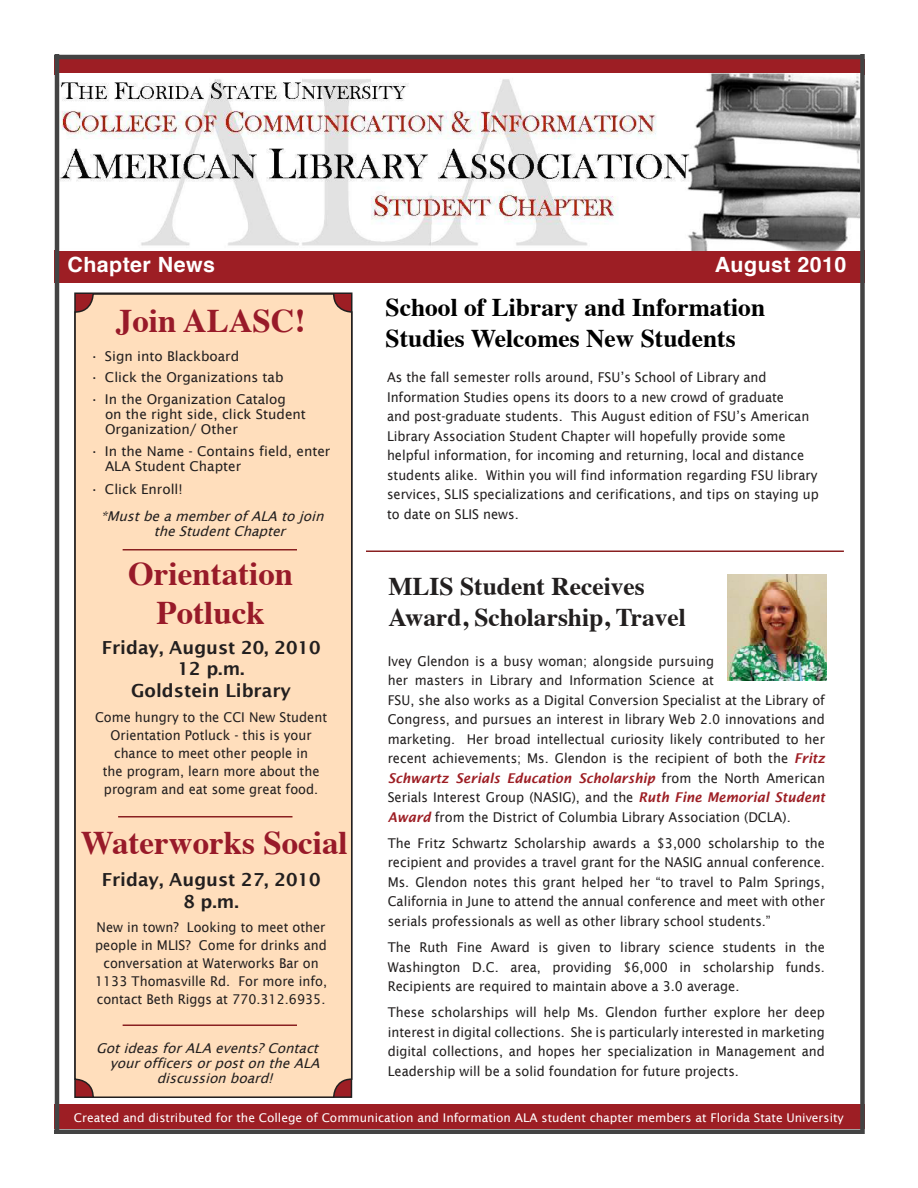
<style>
.page{position:relative;width:918px;height:1188px;background:#fff}
.page>*{position:absolute;margin:0;border:0;box-sizing:border-box;transform-origin:0 0}
.t1{font:700 33px/39.6px "Times";color:#981a29;text-align:center}
.t2{font:700 25.5px/30.6px "Times";color:#000}
.t3{font:700 25.5px/30.6px "Times";color:#221f1f}
.t4{font:700 21px "Helvetica";letter-spacing:.02em;color:#fff}
.t5{font:600 18px/21.6px "Lucida Sans";color:#221f1f;text-align:center}
.t6{font:13.5px/19.5px "Lucida Sans";color:#221f1f;text-align:justify;scale:.95 1}
.t7{font:13.5px/15px "Lucida Sans";color:#221f1f}
.t8{font:italic 13.5px/15px "Lucida Sans";color:#221f1f}
.t9{font:12px "Lucida Sans";color:#fff}
.s1{font-weight:600;font-style:italic;color:#9d1e24}
</style>
<div class="page">
<div style="left:75px;top:294px;width:277px;height:803px;background:#ffdebc;border-radius:18px"></div>
<div style="left:74px;top:293px;width:279px;height:805px;border:2px solid #221f1f;border-radius:18px"></div>
<hr style="left:123px;top:549px;width:174px;height:1px;background:#891f20">
<hr style="left:366px;top:550px;width:478px;height:2px;background:#891f20">
<hr style="left:123px;top:1024px;width:174px;height:2px;background:#891f20">
<img style="left:728px;top:575px;width:98px;height:106px">
<hr style="left:118px;top:816px;width:175px;height:1px;background:#891f20">
<div style="left:54px;top:250px;width:810px;height:33px;background:#9d1e24"></div>
<div style="left:54px;top:59px;width:810px;height:16px;background:#9d1e24"></div>
<hr style="left:54px;top:55px;width:810px;height:4px;background:#434343">
<div style="left:54px;top:1129px;width:810px;height:5px;background:#434343"></div>
<div style="left:54px;top:1104px;width:810px;height:25px;background:#9d1e24"></div>
<img style="left:59px;top:73px;width:801px;height:178px">
<hr style="left:55px;top:54px;width:4px;height:1080px;background:#434343">
<div style="left:860px;top:54px;width:5px;height:1080px;background:#434343"></div>
<h3 class="t4" style="left:68px;top:256px;width:149px">Chapter News</h3>
<h3 class="t4" style="left:715px;top:257px;width:133px">August 2010</h3>
<h1 class="t1" style="left:116px;top:304px;width:191px">Join ALASC!</h1>
<p class="t7" style="left:90px;top:348px;width:151px">• Sign into Blackboard</p>
<p class="t7" style="left:90px;top:370px;width:195px">• Click the Organizations tab</p>
<p class="t7" style="left:105px;top:392px;width:202px;text-indent:-15px">• In the Organization Catalog<br>on the right side, click Student<br>Organization/ Other</p>
<p class="t7" style="left:105px;top:443px;width:227px;text-indent:-15px">• In the Name - Contains field, enter<br>ALA Student Chapter</p>
<p class="t7" style="left:90px;top:481px;width:94px">• Click Enroll!</p>
<p class="t8" style="left:154px;top:510px;width:175px;text-indent:-53px">*Mustbe a memberof ALA to join the StudentChapter</p>
<h1 class="t1" style="left:128px;top:557px;width:166px">Orientation<br>Potluck</h1>
<h3 class="t5" style="left:102px;top:638px;width:220px">Friday, August 20, 2010<br>12 p.m.<br>Goldstein Library</h3>
<p class="t6" style="left:95px;top:709px;width:246px;line-height:18px;text-align:center">Come hungry to the CCI New Student<br>Orientation Potluck - this is your chance to meet other people in<br>the program, learn more about the program and eat some great food.</p>
<h1 class="t1" style="left:81px;top:826px;width:268px">Waterworks Social</h1>
<h3 class="t5" style="left:102px;top:870px;width:220px">Friday, August 27, 2010<br>8 p.m.</h3>
<p class="t6" style="left:95px;top:920px;width:246px;line-height:18px;text-align:center">New in town? Looking to meet other people in MLIS? Come for drinks and conversation at Waterworks Bar on 1133 Thomasville Rd. For more info, contact Beth Riggs at 770.312.6935.</p>
<p class="t8" style="left:96px;top:1042px;width:227px">Gotideas forALA events?Contact</p>
<p class="t8" style="left:110px;top:1057px;width:215px">yourofficers orposton the ALA</p>
<p class="t8" style="left:157px;top:1071px;width:121px">discussion board!</p>
<h2 class="t2" style="left:386px;top:295px;width:381px">School of Library and Information<br>Studies Welcomes New Students</h2>
<p class="t6" style="left:387px;top:369px;width:456px;text-align:left">As the fall semester rolls around, FSU’s School of Library and Information Studies opens its doors to a new crowd of graduate<br>and post-graduate students. This August edition of FSU’s American Library Association Student Chapter will hopefully provide some helpful information, for incoming and returning, local and distance students alike. Within you will find information regarding FSU library services, SLIS specializations and cerifications, and tips on staying up to date on SLIS news.</p>
<h2 class="t3" style="left:388px;top:574px;width:299px">MLIS Student Receives<br>Award, Scholarship, Travel</h2>
<p class="t6" style="left:388px;top:652px;width:462px;text-align:left">Ivey Glendon is a busy woman; alongside pursuing<br>her masters in Library and Information Science at<br>FSU, she also works as a Digital Conversion Specialist at the Library of Congress, and pursues an interest in library Web 2.0 innovations and marketing. Her broad intellectual curiosity likely contributed to her recent achievements; Ms. Glendon is the recipient of both the <span class="s1">Fritz Schwartz Serials Education Scholarship</span> from the North American Serials Interest Group (NASIG), and the <span class="s1">Ruth Fine Memorial Student Award</span> from the District of Columbia Library Association (DCLA).</p>
<p class="t6" style="left:388px;top:833px;width:462px">The Fritz Schwartz Scholarship awards a $3,000 scholarship to the recipient and provides a travel grant for the NASIG annual conference.<br>Ms. Glendon notes this grant helped her “to travel to Palm Springs, California in June to attend the annual conference and meet with other serials professionals as well as other library school students.”</p>
<p class="t6" style="left:388px;top:939px;width:462px">The Ruth Fine Award is given to library science students in the Washington D.C. area, providing $6,000 in scholarship funds.<br>Recipients are required to maintain above a 3.0 average.</p>
<p class="t6" style="left:388px;top:1004px;width:462px">These scholarships will help Ms. Glendon further explore her deep interest in digital collections. She is particularly interested in marketing digital collections, and hopes her specialization in Management and Leadership will be a solid foundation for future projects.</p>
<p class="t9" style="left:74px;top:1112px;width:771px">Created and distributed for the College of Communication and Information ALA student chapter members at Florida State University</p>
</div>
